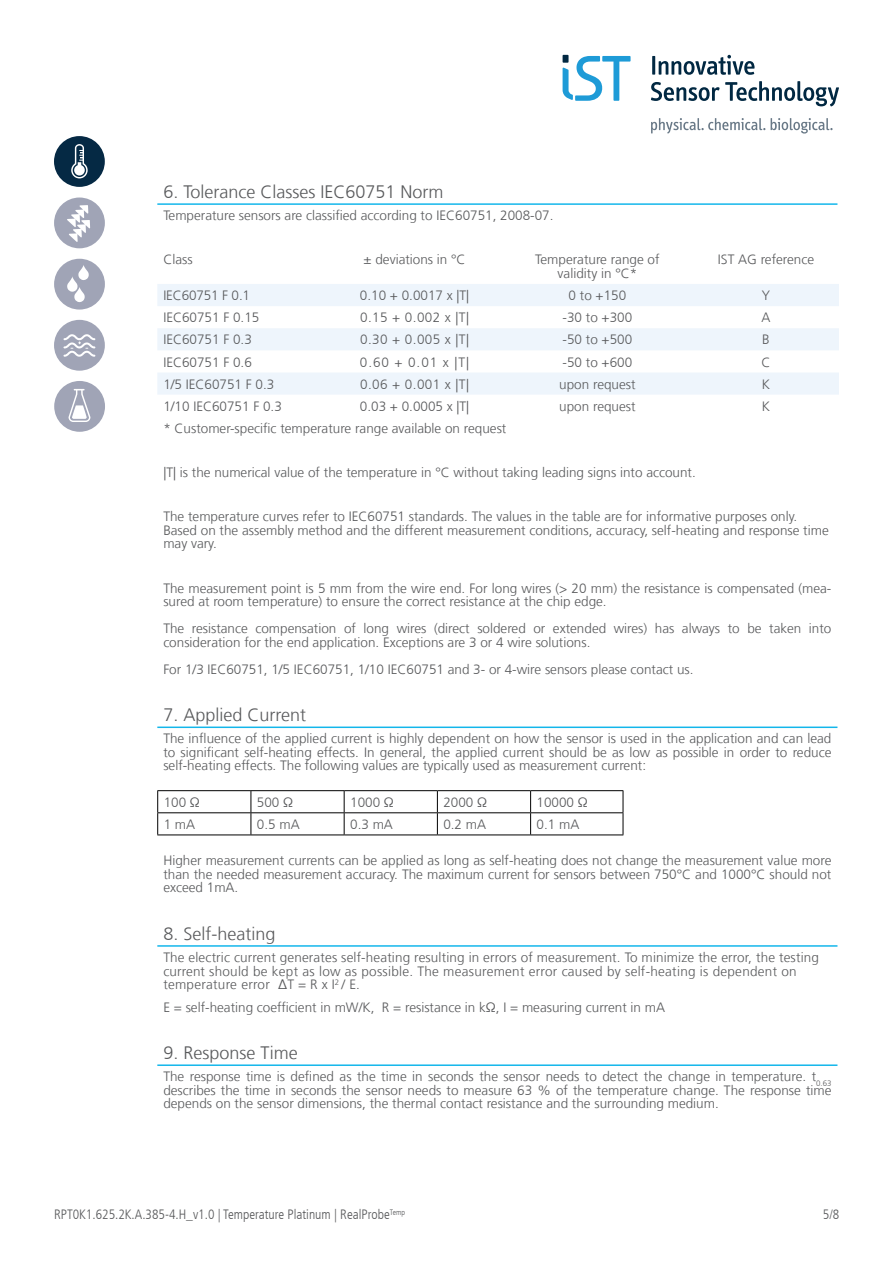
<style>
.page{position:relative;width:893px;height:1263px;background:#fff}
.page>*{position:absolute;margin:0;border:0;box-sizing:border-box;transform-origin:0 0}
.t1{font:300 18px "Frutiger LT Com";color:#58595b}
.t2{font:300 13.5px/13.5px "Frutiger LT Com";color:#58595b}
.t3{font:300 condensed 13.5px "Frutiger LT Com";color:#58595b}
</style>
<div class="page">
<hr style="left:157px;top:203px;width:680px;height:2px;background:#13b6eb">
<svg style="left:157px;top:284px;width:682px;height:111px;fill:#eef5fc"></svg>
<hr style="left:157px;top:726px;width:680px;height:2px;background:#13b6eb">
<svg style="left:157px;top:791px;width:1px;height:43px"></svg>
<hr style="left:157px;top:790px;width:94px;height:1px;background:#000">
<hr style="left:251px;top:790px;width:93px;height:1px;background:#000">
<hr style="left:344px;top:790px;width:93px;height:1px;background:#000">
<hr style="left:437px;top:790px;width:94px;height:1px;background:#000">
<hr style="left:531px;top:790px;width:92px;height:1px;background:#000">
<svg style="left:251px;top:791px;width:1px;height:43px"></svg>
<svg style="left:344px;top:791px;width:1px;height:43px"></svg>
<svg style="left:437px;top:791px;width:1px;height:43px"></svg>
<svg style="left:530px;top:791px;width:1px;height:43px"></svg>
<hr style="left:157px;top:812px;width:94px;height:1px;background:#000">
<hr style="left:251px;top:812px;width:93px;height:1px;background:#000">
<hr style="left:344px;top:812px;width:93px;height:1px;background:#000">
<hr style="left:437px;top:812px;width:94px;height:1px;background:#000">
<hr style="left:531px;top:812px;width:92px;height:1px;background:#000">
<hr style="left:157px;top:834px;width:94px;height:1px;background:#000">
<hr style="left:251px;top:834px;width:93px;height:1px;background:#000">
<hr style="left:344px;top:834px;width:93px;height:1px;background:#000">
<hr style="left:437px;top:834px;width:94px;height:1px;background:#000">
<hr style="left:531px;top:834px;width:92px;height:1px;background:#000">
<svg style="left:623px;top:791px;width:1px;height:43px"></svg>
<hr style="left:157px;top:945px;width:680px;height:2px;background:#13b6eb">
<hr style="left:157px;top:1064px;width:680px;height:2px;background:#13b6eb">
<svg style="left:651px;top:81px;width:188px;height:26px"></svg>
<hr style="left:652px;top:56px;width:3px;height:19px;background:#012842">
<svg style="left:659px;top:55px;width:95px;height:20px"></svg>
<svg style="left:771px;top:118px;width:62px;height:16px"></svg>
<svg style="left:651px;top:118px;width:114px;height:16px"></svg>
<div style="left:563px;top:55px;width:5px;height:8px;background:#012842"></div>
<svg style="left:563px;top:56px;width:68px;height:45px"></svg>
<svg style="left:54px;top:136px;width:51px;height:51px"></svg>
<div style="left:54px;top:197px;width:51px;height:51px;background:#a0a4b6;border-radius:50%"></div>
<svg style="left:67px;top:205px;width:23px;height:37px"></svg>
<div style="left:54px;top:259px;width:51px;height:51px;background:#a0a4b6;border-radius:50%"></div>
<svg style="left:67px;top:265px;width:22px;height:37px"></svg>
<div style="left:54px;top:320px;width:51px;height:51px;background:#a0a4b6;border-radius:50%"></div>
<svg style="left:64px;top:334px;width:31px;height:23px"></svg>
<div style="left:54px;top:381px;width:51px;height:51px;background:#a0a4b6;border-radius:50%"></div>
<svg style="left:69px;top:389px;width:21px;height:33px"></svg>
<h1 class="t1" style="left:163px;top:181px;width:282px">6. Tolerance Classes IEC60751 Norm</h1>
<p class="t2" style="left:163px;top:209px;width:392px">Temperature sensors are classified according to IEC60751, 2008-07.</p>
<p class="t2" style="left:163px;top:253px;width:31px">Class</p>
<p class="t2" style="left:364px;top:253px;width:104px">± deviations in °C</p>
<p class="t2" style="left:535px;top:253px;width:126px;text-align:center">Temperature range of validity in °C*</p>
<p class="t2" style="left:718px;top:253px;width:98px">IST AG reference</p>
<p class="t2" style="left:163px;top:289px;width:88px">IEC60751 F 0.1</p>
<p class="t2" style="left:360px;top:289px;width:111px">0.10 + 0.0017 x |T|</p>
<p class="t2" style="left:569px;top:289px;width:59px">0 to +150</p>
<p class="t2" style="left:762px;top:289px;width:10px">Y</p>
<p class="t2" style="left:163px;top:311px;width:98px">IEC60751 F 0.15</p>
<p class="t2" style="left:360px;top:311px;width:110px">0.15 + 0.002 x |T|</p>
<p class="t2" style="left:563px;top:311px;width:71px">-30 to +300</p>
<p class="t2" style="left:761px;top:311px;width:11px">A</p>
<p class="t2" style="left:163px;top:333px;width:90px">IEC60751 F 0.3</p>
<p class="t2" style="left:360px;top:333px;width:110px">0.30 + 0.005 x |T|</p>
<p class="t2" style="left:563px;top:333px;width:71px">-50 to +500</p>
<p class="t2" style="left:762px;top:333px;width:9px">B</p>
<p class="t2" style="left:163px;top:355px;width:90px">IEC60751 F 0.6</p>
<p class="t2" style="left:360px;top:355px;width:111px">0.60 + 0.01 x |T|</p>
<p class="t2" style="left:563px;top:355px;width:71px">-50 to +600</p>
<p class="t2" style="left:761px;top:355px;width:11px">C</p>
<p class="t2" style="left:163px;top:377px;width:113px">1/5 IEC60751 F 0.3</p>
<p class="t2" style="left:360px;top:377px;width:110px">0.06 + 0.001 x |T|</p>
<p class="t2" style="left:559px;top:377px;width:78px">upon request</p>
<p class="t2" style="left:762px;top:377px;width:10px">K</p>
<p class="t2" style="left:163px;top:399px;width:120px">1/10 IEC60751 F 0.3</p>
<p class="t2" style="left:360px;top:399px;width:111px">0.03 + 0.0005 x |T|</p>
<p class="t2" style="left:559px;top:399px;width:78px">upon request</p>
<p class="t2" style="left:762px;top:399px;width:10px">K</p>
<p class="t2" style="left:163px;top:422px;width:345px">* Customer-specific temperature range available on request</p>
<p class="t2" style="left:163px;top:466px;width:534px">|T| is the numerical value of the temperature in °C without taking leading signs into account.</p>
<p class="t2" style="left:163px;top:510px;width:667px">The temperature curves refer to IEC60751 standards. The values in the table are for informative purposes only.<br>Based on the assembly method and the different measurement conditions, accuracy, self-heating and response time may vary.</p>
<p class="t2" style="left:163px;top:581px;width:668px">The measurement point is 5 mm from the wire end. For long wires (&gt; 20 mm) the resistance is compensated (mea&shy;sured at room temperature) to ensure the correct resistance at the chip edge.</p>
<p class="t2" style="left:163px;top:622px;width:670px">The resistance compensation of long wires (direct soldered or extended wires) has always to be taken into consideration for the end application. Exceptions are 3 or 4 wire solutions.</p>
<p class="t2" style="left:163px;top:662px;width:532px">For 1/3 IEC60751, 1/5 IEC60751, 1/10 IEC60751 and 3- or 4-wire sensors please contact us.</p>
<h1 class="t1" style="left:163px;top:705px;width:144px">7. Applied Current</h1>
<p class="t2" style="left:163px;top:732px;width:670px;text-align:justify">The influence of the applied current is highly dependent on how the sensor is used in the application and can lead to significant self-heating effects. In general, the applied current should be as low as possible in order to reduce self-heating effects. The following values are typically used as measurement current:</p>
<p class="t2" style="left:164px;top:795px;width:38px">100 Ω</p>
<p class="t2" style="left:257px;top:795px;width:38px">500 Ω</p>
<p class="t2" style="left:350px;top:795px;width:45px">1000 Ω</p>
<p class="t2" style="left:443px;top:795px;width:45px">2000 Ω</p>
<p class="t2" style="left:537px;top:795px;width:53px">10000 Ω</p>
<p class="t2" style="left:164px;top:818px;width:33px">1 mA</p>
<p class="t2" style="left:257px;top:818px;width:44px">0.5 mA</p>
<p class="t2" style="left:350px;top:818px;width:44px">0.3 mA</p>
<p class="t2" style="left:443px;top:818px;width:44px">0.2 mA</p>
<p class="t2" style="left:537px;top:818px;width:44px">0.1 mA</p>
<p class="t2" style="left:163px;top:854px;width:670px;text-align:justify">Higher measurement currents can be applied as long as self-heating does not change the measurement value more than the needed measurement accuracy. The maximum current for sensors between 750°C and 1000°C should not exceed 1mA.</p>
<h1 class="t1" style="left:163px;top:923px;width:114px">8. Self-heating</h1>
<p class="t2" style="left:163px;top:951px;width:657px">The electric current generates self-heating resulting in errors of measurement. To minimize the error, the testing current should be kept as low as possible. The measurement error caused by self-heating is dependent on temperature error ∆T = R x I<sup>2</sup> / E.</p>
<p class="t2" style="left:163px;top:1000px;width:503px">E = self-heating coefficient in mW/K, R = resistance in kΩ, I = measuring current in mA</p>
<h1 class="t1" style="left:163px;top:1042px;width:136px">9. Response Time</h1>
<p class="t2" style="left:163px;top:1070px;width:670px;text-align:justify">The response time is defined as the time in seconds the sensor needs to detect the change in temperature. t<sub>0.63 </sub>describes the time in seconds the sensor needs to measure 63 % of the temperature change. The response time depends on the sensor dimensions, the thermal contact resistance and the surrounding medium.</p>
<p class="t3" style="left:54px;top:1207px;width:353px">RPT0K1.625.2K.A.385-4.H_v1.0 | Temperature Platinum | RealProbe<sup>Temp</sup></p>
<p class="t3" style="left:823px;top:1207px;width:18px">5/8</p>
</div>
